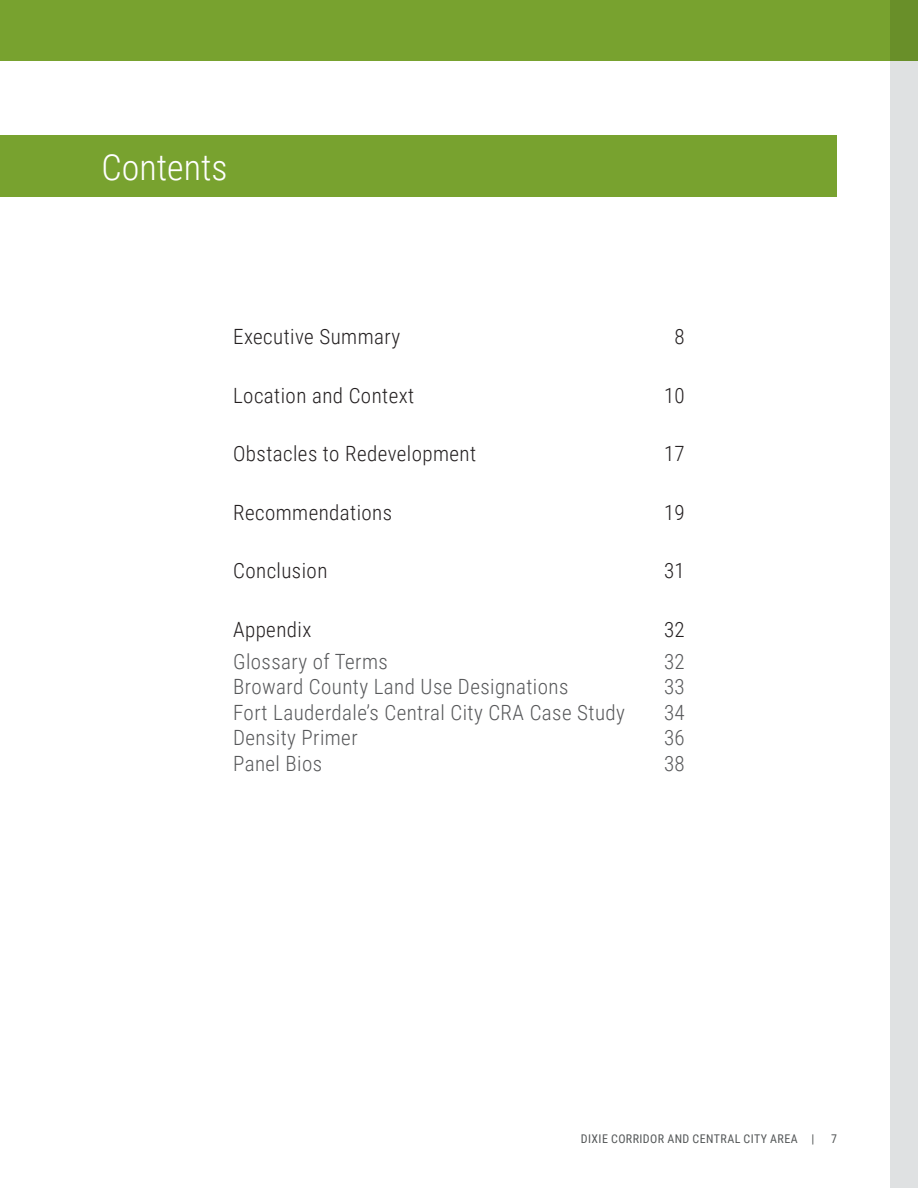
<style>
.page{position:relative;width:918px;height:1188px;background:#fff}
.page>*{position:absolute;margin:0;border:0;box-sizing:border-box;transform-origin:0 0}
.t1{font:300 36px "Roboto Condensed";color:#fff}
.Body{font:300 21px "Roboto Condensed";letter-spacing:.02em;color:#57585a}
.Body-2{font:300 21px "Roboto Condensed";letter-spacing:.02em;color:#231f20}
.t2{font:12px "Roboto Condensed";letter-spacing:.035em;color:#545758}
</style>
<div class="page">
<div style="left:0;top:135px;width:836px;height:61px;background:#78a22f"></div>
<div style="left:0;top:0;width:918px;height:62px;background:#78a22f"></div>
<div style="left:890px;top:0;width:28px;height:1188px;background:#dfe1e2"></div>
<p class="t1" style="left:102px;top:142px;width:128px">Contents</p>
<p class="Body-2" style="left:233px;top:322px;width:168px">Executive Summary</p>
<p class="Body-2" style="left:675px;top:322px;width:12px">8</p>
<p class="Body-2" style="left:233px;top:380px;width:183px">Location and Context</p>
<p class="Body-2" style="left:664px;top:380px;width:22px">10</p>
<p class="Body-2" style="left:233px;top:439px;width:245px">Obstacles to Redevelopment</p>
<p class="Body-2" style="left:664px;top:439px;width:22px">17</p>
<p class="Body-2" style="left:233px;top:497px;width:161px">Recommendations</p>
<p class="Body-2" style="left:664px;top:497px;width:22px">19</p>
<p class="Body-2" style="left:233px;top:556px;width:96px">Conclusion</p>
<p class="Body-2" style="left:664px;top:556px;width:22px">31</p>
<p class="Body-2" style="left:233px;top:614px;width:80px">Appendix</p>
<p class="Body-2" style="left:664px;top:614px;width:22px">32</p>
<p class="Body" style="left:233px;top:647px;width:156px">Glossary of Terms</p>
<p class="Body" style="left:664px;top:647px;width:22px">32</p>
<p class="Body" style="left:233px;top:672px;width:337px">Broward County Land Use Designations</p>
<p class="Body" style="left:664px;top:672px;width:22px">33</p>
<p class="Body" style="left:233px;top:698px;width:393px">Fort Lauderdale’s Central City CRA Case Study</p>
<p class="Body" style="left:664px;top:698px;width:22px">34</p>
<p class="Body" style="left:233px;top:723px;width:126px">Density Primer</p>
<p class="Body" style="left:664px;top:723px;width:22px">36</p>
<p class="Body" style="left:233px;top:749px;width:91px">Panel Bios</p>
<p class="Body" style="left:664px;top:749px;width:22px">38</p>
<p class="t2" style="left:581px;top:1130px;width:235px">DIXIE CORRIDOR AND CENTRAL CITY AREA |</p>
<p class="t2" style="left:831px;top:1130px;width:7px">7</p>
</div>
